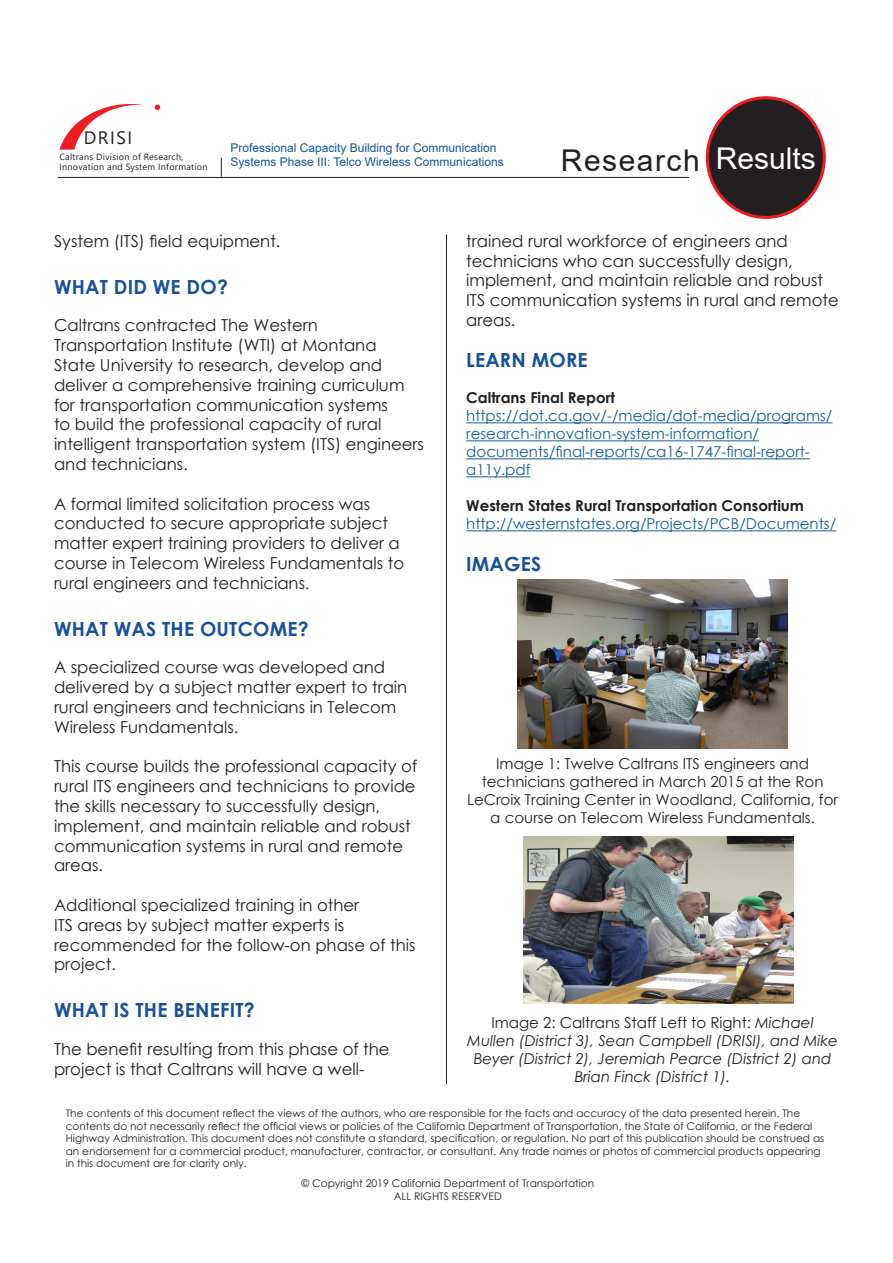
<style>
.page{position:relative;width:893px;height:1263px;background:#fff}
.page>*{position:absolute;margin:0;border:0;box-sizing:border-box;transform-origin:0 0}
.t1{font:30px "Arial";letter-spacing:.05em;color:#231f20}
.Heading_level_1_for{font:700 19.5px "Century Gothic";letter-spacing:.01em;color:#18509d}
.t2{font:18px "Segoe UI";letter-spacing:.08em;color:#231f20}
.Body_Copy{font:16.5px/19.8px "Century Gothic";color:#231f20}
.t3{font:15px/18px "Century Gothic";color:#175d9e}
.Body_Copy-2{font:15px/18px "Century Gothic";color:#231f20;text-align:center}
.Body_Copy-3{font:italic 15px/18px "Century Gothic";color:#231f20;text-align:center}
.t4{font:700 15px "Century Gothic";color:#231f20}
.t5{font:12px/14.4px "Arial";color:#18509d}
.t6{font:10.5px/12.6px "Century Gothic";color:#231f20}
.t7{font:9px/10.8px "Segoe UI";letter-spacing:.03em;color:#231f20}
.s1{color:#fff}
.s2{font-size:15px}
.s3{font-style:normal}
</style>
<div class="page">
<hr style="left:58px;top:177px;width:631px;height:1px;background:#231f20">
<svg style="left:221px;top:158px;width:1px;height:19px"></svg>
<hr style="left:446px;top:234px;width:1px;height:850px;background:#231f20">
<div style="left:707px;top:98px;width:117px;height:119px;background:#231f20;border-radius:50%"></div>
<div style="left:706px;top:96px;width:120px;height:123px;border:3px solid #ee1d23;border-radius:50%"></div>
<svg style="left:59px;top:104px;width:84px;height:46px"></svg>
<svg style="left:155px;top:105px;width:5px;height:5px"></svg>
<hr style="left:466px;top:422px;width:366px;height:1px;background:#175d9e">
<hr style="left:466px;top:440px;width:293px;height:1px;background:#175d9e">
<hr style="left:466px;top:458px;width:344px;height:1px;background:#175d9e">
<hr style="left:466px;top:476px;width:64px;height:1px;background:#175d9e">
<hr style="left:466px;top:530px;width:370px;height:1px;background:#175d9e">
<img style="left:518px;top:579px;width:269px;height:169px">
<img style="left:524px;top:836px;width:269px;height:168px">
<p class="t2" style="left:84px;top:120px;width:50px">DRISI</p>
<p class="t7" style="left:59px;top:150px;width:150px">Caltrans Division of Research,<br>Innovation and System Information</p>
<p class="t5" style="left:230px;top:140px;width:275px">Professional Capacity Building for Communication<br>Systems Phase III: Telco Wireless Communications</p>
<h1 class="t1" style="left:561px;top:140px;width:256px">Research <span class="s1">Results</span></h1>
<p class="Body_Copy" style="left:54px;top:231px;width:228px">System (ITS) field equipment.</p>
<p class="Heading_level_1_for" style="left:54px;top:272px;width:175px">WHAT DID WE DO?</p>
<p class="Body_Copy" style="left:54px;top:315px;width:371px">Caltrans contracted The Western Transportation Institute (WTI) at Montana<br>State University to research, develop and deliver a comprehensive training curriculum for transportation communication systems<br>to build the professional capacity of rural intelligent transportation system (ITS) engineers and technicians.</p>
<p class="Body_Copy" style="left:54px;top:493px;width:352px">A formal limited solicitation process was conducted to secure appropriate subject matter expert training providers to deliver a course in Telecom Wireless Fundamentals to rural engineers and technicians<span class="s2">.</span></p>
<p class="Heading_level_1_for" style="left:54px;top:614px;width:256px">WHAT WAS THE OUTCOME?</p>
<p class="Body_Copy" style="left:54px;top:657px;width:355px">A specialized course was developed and delivered by a subject matter expert to train rural engineers and technicians in Telecom Wireless Fundamentals.</p>
<p class="Body_Copy" style="left:54px;top:756px;width:365px">This course builds the professional capacity of rural ITS engineers and technicians to provide the skills necessary to successfully design, implement, and maintain reliable and robust communication systems in rural and remote areas.</p>
<p class="Body_Copy" style="left:54px;top:895px;width:363px">Additional specialized training in other<br>ITS areas by subject matter experts is recommended for the follow-on phase of this project.</p>
<p class="Heading_level_1_for" style="left:54px;top:995px;width:202px">WHAT IS THE BENEFIT?</p>
<p class="Body_Copy" style="left:54px;top:1039px;width:337px">The benefit resulting from this phase of the project is that Caltrans will have a well-</p>
<p class="Body_Copy" style="left:466px;top:231px;width:374px">trained rural workforce of engineers and technicians who can successfully design, implement, and maintain reliable and robust ITS communication systems in rural and remote areas.</p>
<p class="Heading_level_1_for" style="left:466px;top:345px;width:123px">LEARN MORE</p>
<p class="t4" style="left:466px;top:387px;width:150px">Caltrans Final Report</p>
<p class="t3" style="left:466px;top:407px;width:368px">https://dot.ca.gov/-/media/dot-media/programs/ research-innovation-system-information/ documents/final-reports/ca16-1747-final-report&shy;a11y.pdf</p>
<p class="t4" style="left:466px;top:495px;width:339px">Western States Rural Transportation Consortium</p>
<p class="t3" style="left:466px;top:515px;width:371px">http://westernstates.org/Projects/PCB/Documents/</p>
<p class="Heading_level_1_for" style="left:466px;top:549px;width:77px">IMAGES</p>
<p class="Body_Copy-2" style="left:467px;top:754px;width:372px">Image 1: Twelve Caltrans ITS engineers and technicians gathered in March 2015 at the Ron LeCroix Training Center in Woodland, California, for a course on Telecom Wireless Fundamentals.</p>
<p class="Body_Copy-3" style="left:467px;top:1013px;width:372px"><span class="s3">Image 2: Caltrans Staff Left to Right:</span> Michael Mullen (District 3), Sean Campbell (DRISI), and Mike Beyer (District 2), Jeremiah Pearce (District 2) and Brian Finck (District 1).</p>
<p class="t6" style="left:66px;top:1107px;width:760px">The contents of this document reflect the views of the authors, who are responsible for the facts and accuracy of the data presented herein. The contents do not necessarily reflect the official views or policies of the California Department of Transportation, the State of California, or the Federal Highway Administration. This document does not constitute a standard, specification, or regulation. No part of this publication should be construed as an endorsement for a commercial product, manufacturer, contractor, or consultant. Any trade names or photos of commercial products appearing in this document are for clarity only.</p>
<p class="t6" style="left:302px;top:1177px;width:294px">© Copyright 2019 California Department of Transportation</p>
<p class="t6" style="left:394px;top:1189px;width:110px">ALL RIGHTS RESERVED</p>
</div>
